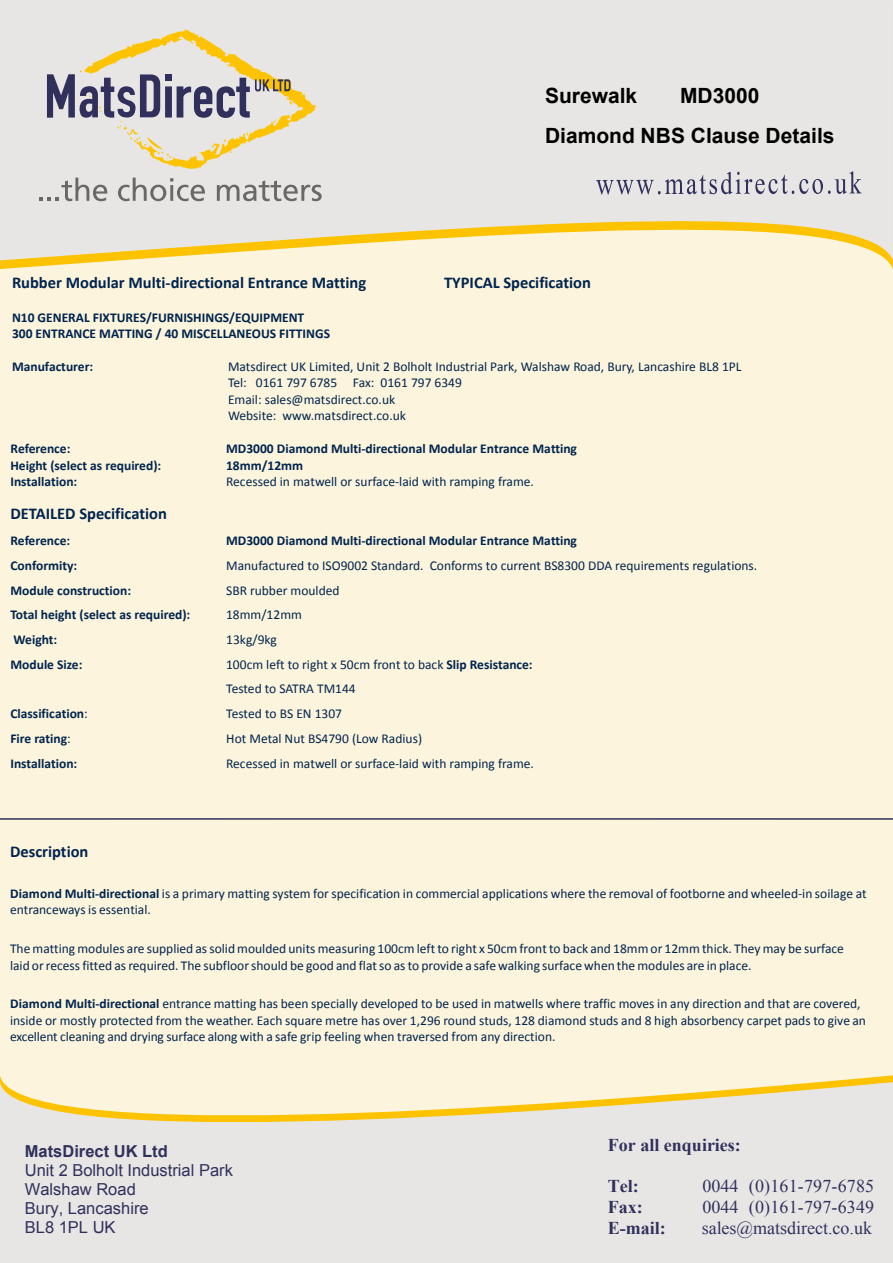
<style>
.page{position:relative;width:893px;height:1263px;background:#fff}
.page>*{position:absolute;margin:0;border:0;box-sizing:border-box;transform-origin:0 0}
.t1{font:700 21px/39.2px "Arial";color:#000}
.t2{font:18px "Times New Roman";color:#31305c}
.t3{font:700 18px "Times New Roman";color:#31305c}
.t4{font:700 16.5px "Calibri";color:#00244d}
.t5{font:16.5px/18.9px "Arial";color:#31305c}
.t6{font:700 16.5px "Arial";color:#31305c}
.t7{font:13.5px/16.5px "Calibri";color:#00244d}
.t8{font:700 13.5px/16.5px "Calibri";color:#00244d}
.s1{font-weight:700}
.s2{font-weight:400}
</style>
<div class="page">
<div style="left:0;top:215px;width:893px;height:1048px;background:#fcf4dc"></div>
<svg style="left:0;top:0;width:893px;height:260px;background:#e9e5da"></svg>
<svg style="left:39px;top:178px;width:68px;height:23px;background:#c7c7c5"></svg>
<svg style="left:118px;top:178px;width:87px;height:23px;background:#c2c1bf"></svg>
<svg style="left:217px;top:180px;width:105px;height:21px;background:#bdbcbb"></svg>
<svg style="left:47px;top:29px;width:269px;height:140px;background:#d4cdbd"></svg>
<svg style="left:0;top:1082px;width:893px;height:181px;background:#eae6db"></svg>
<svg style="left:0;top:818px;width:892px;height:2px;background:#625f7b"></svg>
<svg style="left:596px;top:171px;width:266px;height:24px;background:#c7c6cc"></svg>
<h1 class="t1" style="left:545px;top:78px;width:94px">Surewalk</h1>
<h1 class="t1" style="left:545px;top:78px;width:291px;text-indent:135px">MD3000<br>Diamond NBS Clause Details</h1>
<p class="t4" style="left:12px;top:275px;width:356px">Rubber Modular Multi-directional Entrance Matting</p>
<p class="t4" style="left:444px;top:275px;width:148px">TYPICAL Specification</p>
<p class="t8" style="left:12px;top:310px;width:320px">N10 GENERAL FIXTURES/FURNISHINGS/EQUIPMENT<br>300 ENTRANCE MATTING / 40 MISCELLANEOUS FITTINGS</p>
<p class="t8" style="left:12px;top:359px;width:83px">Manufacturer:</p>
<p class="t7" style="left:228px;top:359px;width:515px">Matsdirect UK Limited, Unit 2 Bolholt Industrial Park, Walshaw Road, Bury, Lancashire BL8 1PL Tel: 0161 797 6785 Fax: 0161 797 6349<br>Email: sales@matsdirect.co.uk<br>Website: www.matsdirect.co.uk</p>
<p class="t8" style="left:10px;top:442px;width:61px">Reference:</p>
<p class="t8" style="left:226px;top:442px;width:352px">MD3000 Diamond Multi-directional Modular Entrance Matting</p>
<p class="t8" style="left:10px;top:458px;width:152px">Height (select as required):</p>
<p class="t8" style="left:226px;top:458px;width:79px">18mm/12mm</p>
<p class="t8" style="left:10px;top:475px;width:68px">Installation:</p>
<p class="t7" style="left:226px;top:475px;width:309px">Recessed in matwell or surface-laid with ramping frame.</p>
<p class="t4" style="left:10px;top:507px;width:158px">DETAILED Specification</p>
<p class="t8" style="left:10px;top:533px;width:61px">Reference:</p>
<p class="t8" style="left:226px;top:533px;width:352px">MD3000 Diamond Multi-directional Modular Entrance Matting</p>
<p class="t8" style="left:10px;top:558px;width:68px">Conformity:</p>
<p class="t7" style="left:226px;top:558px;width:533px">Manufactured to ISO9002 Standard. Conforms to current BS8300 DDA requirements regulations.</p>
<p class="t8" style="left:10px;top:583px;width:122px">Module construction:</p>
<p class="t7" style="left:226px;top:583px;width:115px">SBR rubber moulded</p>
<p class="t8" style="left:10px;top:608px;width:181px">Total height (select as required):</p>
<p class="t7" style="left:226px;top:608px;width:77px">18mm/12mm</p>
<p class="t8" style="left:14px;top:632px;width:45px">Weight:</p>
<p class="t7" style="left:226px;top:632px;width:52px">13kg/9kg</p>
<p class="t8" style="left:10px;top:657px;width:74px">Module Size:</p>
<p class="t7" style="left:226px;top:653px;width:308px;line-height:24.8px">100cm left to right x 50cm front to back <span class="s1">Slip Resistance:<br></span>Tested to SATRA TM144</p>
<p class="t8" style="left:10px;top:706px;width:79px">Classification<span class="s2">:</span></p>
<p class="t7" style="left:226px;top:706px;width:117px">Tested to BS EN 1307</p>
<p class="t8" style="left:10px;top:731px;width:62px">Fire rating<span class="s2">:</span></p>
<p class="t7" style="left:226px;top:731px;width:197px">Hot Metal Nut BS4790 (Low Radius)</p>
<p class="t8" style="left:10px;top:756px;width:68px">Installation:</p>
<p class="t7" style="left:226px;top:756px;width:309px">Recessed in matwell or surface-laid with ramping frame.</p>
<p class="t4" style="left:10px;top:845px;width:80px">Description</p>
<p class="t7" style="left:10px;top:886px;width:858px"><span class="s1">Diamond Multi-directional</span> is a primary matting system for specification in commercial applications where the removal of footborne and wheeled-in soilage at entranceways is essential.</p>
<p class="t7" style="left:10px;top:941px;width:835px">The matting modules are supplied as solid moulded units measuring 100cm left to right x 50cm front to back and 18mm or 12mm thick. They may be surface laid or recess fitted as required. The subfloor should be good and flat so as to provide a safe walking surface when the modules are in place.</p>
<p class="t7" style="left:10px;top:996px;width:857px"><span class="s1">Diamond Multi-directional</span> entrance matting has been specially developed to be used in matwells where traffic moves in any direction and that are covered, inside or mostly protected from the weather. Each square metre has over 1,296 round studs, 128 diamond studs and 8 high absorbency carpet pads to give an excellent cleaning and drying surface along with a safe grip feeling when traversed from any direction.</p>
<p class="t6" style="left:25px;top:1145px;width:144px">MatsDirect UK Ltd</p>
<p class="t5" style="left:25px;top:1163px;width:210px">Unit 2 Bolholt Industrial Park<br>Walshaw Road<br>Bury, Lancashire<br>BL8 1PL UK</p>
<h2 class="t3" style="left:608px;top:1139px;width:135px">For all enquiries:</h2>
<h2 class="t3" style="left:608px;top:1180px;width:32px">Tel:</h2>
<h2 class="t2" style="left:702px;top:1180px;width:173px">0044 (0)161-797-6785</h2>
<h2 class="t3" style="left:608px;top:1201px;width:37px">Fax:</h2>
<h2 class="t2" style="left:702px;top:1200px;width:173px">0044 (0)161-797-6349</h2>
<h2 class="t3" style="left:608px;top:1221px;width:59px">E-mail:</h2>
<h2 class="t2" style="left:702px;top:1221px;width:172px">sales@matsdirect.co.uk</h2>
</div>
